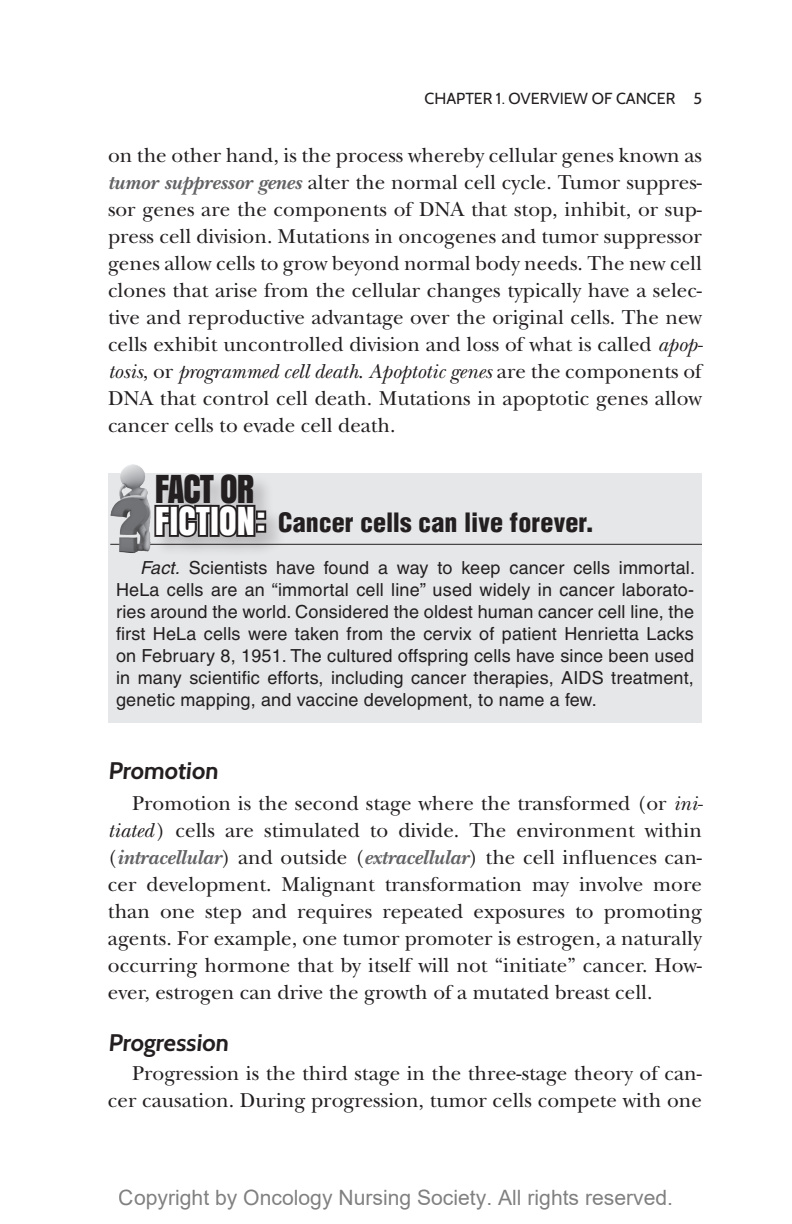
<style>
.page{position:relative;width:792px;height:1224px;background:#fff}
.page>*{position:absolute;margin:0;border:0;box-sizing:border-box;transform-origin:0 0}
.t1{font:36px "Anton";color:#fff}
.t2{font:36px "Anton";letter-spacing:-.03em;color:#231f20}
.FactorFict{font:900 condensed 26px "Helvetica";letter-spacing:.005em;color:#231f20}
.t3{font:700 24px "Cabin";color:#231f20}
.t4{font:21.2px "Arial";color:rgb(0 0 0/.5)}
.t5{font:21px/27px "New Baskerville";color:#231f20;text-align:justify}
.pfiction{font:18px/22px "Helvetica";letter-spacing:.01em;color:#231f20;text-align:justify}
.t6{font:16px "Cabin";color:#231f20}
.s1{font-weight:700;font-style:italic;color:#636366}
.s2{font-style:italic}
</style>
<div class="page">
<div style="left:108px;top:473px;width:594px;height:249px;background:#e6e7e9"></div>
<hr style="left:110px;top:544px;width:592px;height:1px;background:#231f20">
<img style="left:111px;top:464px;width:41px;height:89px">
<div style="left:153px;top:474px;width:134px;height:84px;background:#231f20;opacity:.22"></div>
<svg style="left:152px;top:484px;width:105px;height:74px"></svg>
<div style="left:256px;top:523px;width:10px;height:10px;border:4px solid #231f20"></div>
<div style="left:256px;top:510px;width:10px;height:10px;border:4px solid #231f20"></div>
<p class="t6" style="left:425px;top:89px;width:21px">CHAPTER</p>
<p class="t6" style="left:496px;top:89px;width:36px">1. OVERVIEW</p>
<p class="t6" style="left:592px;top:89px;width:45px">OF CANCER</p>
<p class="t6" style="left:693px;top:89px;width:10px">5</p>
<p class="t5" style="left:108px;top:142px;width:597px">on the other hand, is the process whereby cellular genes known as <span class="s1">tumor suppressor genes</span> alter the normal cell cycle. Tumor suppres&shy;sor genes are the components of DNA that stop, inhibit, or sup&shy;press cell division. Mutations in oncogenes and tumor suppressor genes allow cells to grow beyond normal body needs. The new cell clones that arise from the cellular changes typically have a selec&shy;tive and reproductive advantage over the original cells. The new cells exhibit uncontrolled division and loss of what is called <span class="s2">apop&shy;tosis</span>, or <span class="s2">programmed cell death</span>. <span class="s2">Apoptotic genes</span> are the components of DNA that control cell death. Mutations in apoptotic genes allow cancer cells to evade cell death.</p>
<p class="t2" style="left:155px;top:461px;width:101px">FACT OR</p>
<p class="t1" style="left:155px;top:493px;width:112px">FICTION:</p>
<p class="FactorFict" style="left:278px;top:506px;width:318px">Cancer cells can live forever.</p>
<p class="pfiction" style="left:116px;top:556px;width:581px;text-indent:24px"><span class="s2">Fact.</span> Scientists have found a way to keep cancer cells immortal.<br>HeLa cells are an “immortal cell line” used widely in cancer laborato&shy;ries around the world. Considered the oldest human cancer cell line, the first HeLa cells were taken from the cervix of patient Henrietta Lacks on February 8, 1951. The cultured offspring cells have since been used in many scientific efforts, including cancer therapies, AIDS treatment, genetic mapping, and vaccine development, to name a few.</p>
<p class="t3" style="left:108px;top:756px;width:114px">Promotion</p>
<p class="t5" style="left:108px;top:790px;width:597px;text-indent:24px">Promotion is the second stage where the transformed (or <span class="s2">ini&shy;tiated</span>) cells are stimulated to divide. The environment within (<span class="s1">intracellular</span>) and outside (<span class="s1">extracellular</span>) the cell influences can&shy;cer development. Malignant transformation may involve more than one step and requires repeated exposures to promoting agents. For example, one tumor promoter is estrogen, a naturally occurring hormone that by itself will not “initiate” cancer. How&shy;ever, estrogen can drive the growth of a mutated breast cell.</p>
<p class="t3" style="left:108px;top:1028px;width:125px">Progression</p>
<p class="t5" style="left:108px;top:1060px;width:596px;text-align:right">Progression is the third stage in the three-stage theory of can&shy;cer causation. During progression, tumor cells compete with one</p>
<p class="t4" style="left:119px;top:1183px;width:556px">Copyright by Oncology Nursing Society. All rights reserved.</p>
</div>
